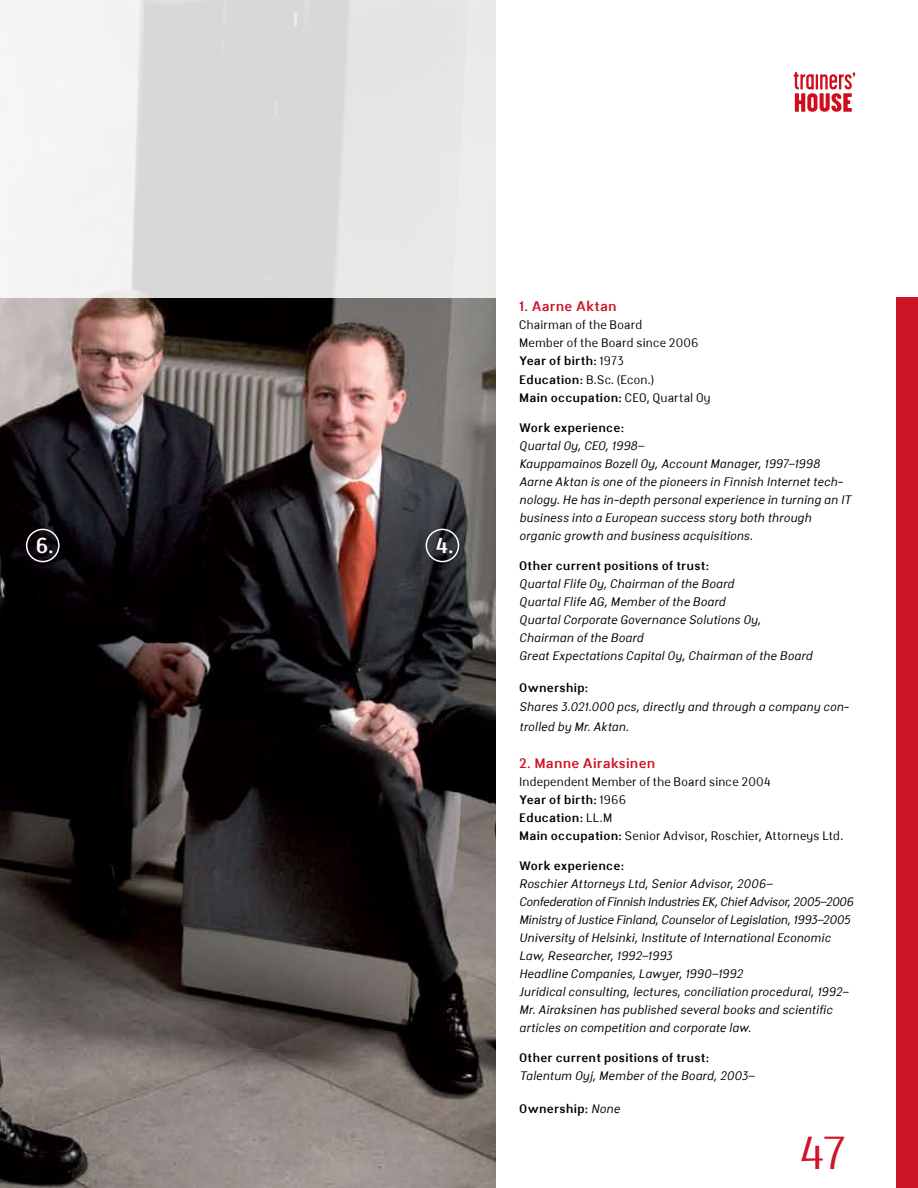
<style>
.page{position:relative;width:918px;height:1188px;background:#fff}
.page>*{position:absolute;margin:0;border:0;box-sizing:border-box;transform-origin:0 0}
.t1{font:45px "Malmo";color:#cc1627}
.t2{font:700 21px "Malmo";color:#fff}
.t3{font:700 13.5px "Malmo";letter-spacing:.01em;color:#cc1627}
.t4{font:italic 12px/18px "Malmo";letter-spacing:.01em;color:#000}
.t5{font:12px/18px "Malmo";letter-spacing:.01em;color:#000}
.t6{font:700 12px/18px "Malmo";letter-spacing:.02em;color:#000}
.s1{font-weight:700}
.s2{font-weight:400}
.s3{font-weight:400;font-style:italic}
</style>
<div class="page">
<img style="left:0;top:298px;width:495px;height:890px">
<svg style="left:0;top:0;width:918px;height:298px"></svg>
<div style="left:426px;top:529px;width:33px;height:33px;border:2px solid #fff;border-radius:50%"></div>
<div style="left:26px;top:529px;width:34px;height:33px;border:2px solid #fff;border-radius:50%"></div>
<div style="left:897px;top:298px;width:21px;height:890px;background:#cc1627"></div>
<svg style="left:794px;top:72px;width:61px;height:40px"></svg>
<h2 class="t2" style="left:35px;top:532px;width:20px">6.</h2>
<h2 class="t2" style="left:435px;top:532px;width:20px">4.</h2>
<p class="t3" style="left:519px;top:298px;width:99px">1. Aarne Aktan</p>
<p class="t5" style="left:519px;top:316px;width:181px">Chairman of the Board<br>Member of the Board since 2006<br><span class="s1">Year of birth:</span> 1973</p>
<p class="t6" style="left:519px;top:371px;width:193px">Education: <span class="s2">B.Sc. (Econ.)<br></span>Main occupation: <span class="s2">CEO, Quartal Oy</span></p>
<p class="t6" style="left:519px;top:419px;width:106px">Work experience:</p>
<p class="t4" style="left:519px;top:437px;width:334px">Quartal Oy, CEO, 1998–<br>Kauppamainos Bozell Oy, Account Manager, 1997–1998<br>Aarne Aktan is one of the pioneers in Finnish Internet tech&shy;nology. He has in-depth personal experience in turning an IT business into a European success story both through organic growth and business acquisitions.</p>
<p class="t6" style="left:519px;top:557px;width:191px">Other current positions of trust:</p>
<p class="t4" style="left:519px;top:575px;width:295px">Quartal Flife Oy, Chairman of the Board<br>Quartal Flife AG, Member of the Board<br>Quartal Corporate Governance Solutions Oy, Chairman of the Board<br>Great Expectations Capital Oy, Chairman of the Board</p>
<p class="t6" style="left:519px;top:678px;width:70px">Ownership:</p>
<p class="t4" style="left:519px;top:697px;width:331px;line-height:19.5px">Shares 3.021.000 pcs, directly and through a company con&shy;trolled by Mr. Aktan.</p>
<p class="t3" style="left:519px;top:755px;width:138px">2. Manne Airaksinen</p>
<p class="t5" style="left:519px;top:773px;width:326px">Independent Member of the Board since 2004<br><span class="s1">Year of birth:</span> 1966<br><span class="s1">Education:</span> LL.M<br><span class="s1">Main occupation:</span> Senior Advisor, Roschier, Attorneys Ltd.</p>
<p class="t6" style="left:519px;top:857px;width:106px">Work experience:</p>
<p class="t4" style="left:519px;top:875px;width:336px">Roschier Attorneys Ltd, Senior Advisor, 2006–<br>Confederation of Finnish Industries EK, Chief Advisor, 2005–2006<br>Ministry of Justice Finland, Counselor of Legislation, 1993–2005<br>University of Helsinki, Institute of International Economic Law, Researcher, 1992–1993<br>Headline Companies, Lawyer, 1990–1992<br>Juridical consulting, lectures, conciliation procedural, 1992– Mr. Airaksinen has published several books and scientific articles on competition and corporate law.</p>
<p class="t6" style="left:519px;top:1049px;width:191px">Other current positions of trust:</p>
<p class="t4" style="left:519px;top:1067px;width:237px">Talentum Oyj, Member of the Board, 2003–</p>
<p class="t6" style="left:519px;top:1099px;width:102px">Ownership: <span class="s3">None</span></p>
<h1 class="t1" style="left:798px;top:1125px;width:49px">47</h1>
</div>
